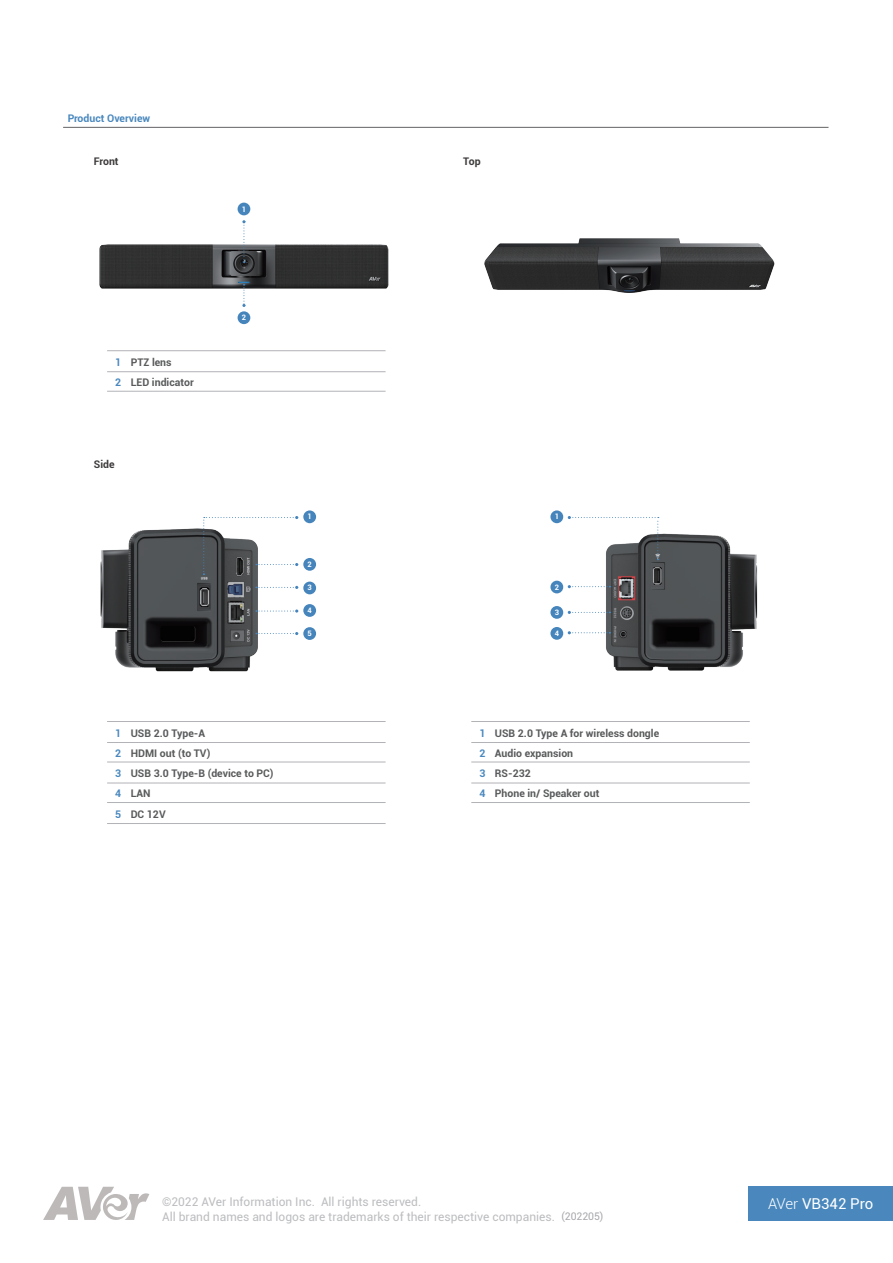
<style>
.page{position:relative;width:893px;height:1263px;background:#fff}
.page>*{position:absolute;margin:0;border:0;box-sizing:border-box;transform-origin:0 0}
.t1{font:15px "Roboto";color:#fff}
.t2{font:12px/15px "Roboto";color:#bcbdc0}
.t3{font:700 10.5px/20.2px "Roboto";color:#595a5b}
.t4{font:700 10.5px/20.2px "Roboto";color:#4585bc;text-align:justify}
.t5{font:700 10.5px "Roboto";color:#3d3a3a}
.t6{font:700 7.5px "Roboto";color:#fff}
.s1{font-size:10.5px;color:#a8a9ad}
.s2{font-weight:300}
</style>
<div class="page">
<svg style="left:43px;top:1187px;width:106px;height:33px"></svg>
<div style="left:748px;top:1186px;width:145px;height:34px;background:#4585bc"></div>
<img style="left:606px;top:533px;width:152px;height:138px">
<img style="left:100px;top:528px;width:158px;height:144px">
<img style="left:99px;top:244px;width:290px;height:45px">
<img style="left:484px;top:238px;width:291px;height:55px">
<hr style="left:63px;top:127px;width:765px;height:1px;background:#636366">
<hr style="left:107px;top:350px;width:279px;height:1px;background:#b2b3b7">
<hr style="left:107px;top:371px;width:279px;height:1px;background:#b2b3b7">
<hr style="left:107px;top:391px;width:279px;height:1px;background:#b2b3b7">
<hr style="left:107px;top:721px;width:279px;height:1px;background:#b2b3b7">
<hr style="left:107px;top:742px;width:279px;height:1px;background:#b2b3b7">
<hr style="left:107px;top:802px;width:279px;height:1px;background:#b2b3b7">
<hr style="left:107px;top:762px;width:279px;height:1px;background:#b2b3b7">
<hr style="left:107px;top:783px;width:279px;height:1px;background:#b2b3b7">
<hr style="left:107px;top:823px;width:279px;height:1px;background:#b2b3b7">
<hr style="left:471px;top:721px;width:279px;height:1px;background:#b2b3b7">
<hr style="left:471px;top:742px;width:279px;height:1px;background:#b2b3b7">
<hr style="left:471px;top:802px;width:279px;height:1px;background:#b2b3b7">
<hr style="left:471px;top:762px;width:279px;height:1px;background:#b2b3b7">
<hr style="left:471px;top:783px;width:279px;height:1px;background:#b2b3b7">
<svg style="left:242px;top:220px;width:3px;height:43px"></svg>
<svg style="left:242px;top:284px;width:3px;height:23px"></svg>
<div style="left:238px;top:203px;width:12px;height:12px;background:#4585bc;border-radius:50%"></div>
<div style="left:238px;top:311px;width:12px;height:13px;background:#4585bc;border-radius:50%"></div>
<div style="left:303px;top:510px;width:13px;height:13px;background:#4585bc;border-radius:50%"></div>
<div style="left:550px;top:510px;width:13px;height:13px;background:#4585bc;border-radius:50%"></div>
<div style="left:303px;top:558px;width:13px;height:13px;background:#4585bc;border-radius:50%"></div>
<svg style="left:203px;top:516px;width:95px;height:59px"></svg>
<svg style="left:568px;top:516px;width:91px;height:44px"></svg>
<svg style="left:255px;top:586px;width:43px;height:3px"></svg>
<svg style="left:255px;top:609px;width:43px;height:4px"></svg>
<svg style="left:255px;top:632px;width:43px;height:3px"></svg>
<svg style="left:568px;top:585px;width:43px;height:3px"></svg>
<svg style="left:568px;top:611px;width:43px;height:3px"></svg>
<svg style="left:568px;top:631px;width:43px;height:3px"></svg>
<div style="left:303px;top:582px;width:13px;height:12px;background:#4585bc;border-radius:50%"></div>
<div style="left:303px;top:604px;width:13px;height:13px;background:#4585bc;border-radius:50%"></div>
<div style="left:550px;top:581px;width:13px;height:12px;background:#4585bc;border-radius:50%"></div>
<div style="left:550px;top:606px;width:13px;height:13px;background:#4585bc;border-radius:50%"></div>
<div style="left:550px;top:627px;width:13px;height:13px;background:#4585bc;border-radius:50%"></div>
<div style="left:303px;top:627px;width:13px;height:13px;background:#4585bc;border-radius:50%"></div>
<p class="t4" style="left:67px;top:107px;width:84px">Product Overview</p>
<p class="t5" style="left:94px;top:154px;width:26px">Front</p>
<p class="t5" style="left:463px;top:154px;width:19px">Top</p>
<p class="t6" style="left:242px;top:204px;width:6px">1</p>
<p class="t4" style="left:115px;top:351px;width:8px">1<br>2</p>
<p class="t3" style="left:131px;top:351px;width:65px">PTZ lens<br>LED indicator</p>
<p class="t5" style="left:94px;top:456px;width:22px">Side</p>
<p class="t6" style="left:242px;top:312px;width:6px">2</p>
<p class="t6" style="left:308px;top:511px;width:6px">1</p>
<p class="t6" style="left:555px;top:511px;width:6px">1</p>
<p class="t6" style="left:308px;top:559px;width:6px">2</p>
<p class="t6" style="left:308px;top:582px;width:6px">3</p>
<p class="t6" style="left:308px;top:605px;width:6px">4</p>
<p class="t6" style="left:555px;top:582px;width:6px">2</p>
<p class="t6" style="left:555px;top:607px;width:6px">3</p>
<p class="t6" style="left:308px;top:628px;width:6px">5</p>
<p class="t6" style="left:555px;top:628px;width:6px">4</p>
<p class="t4" style="left:115px;top:722px;width:8px">1<br>2<br>3<br>4<br>5</p>
<p class="t3" style="left:131px;top:722px;width:144px">USB 2.0 Type-A<br>HDMI out (to TV)<br>USB 3.0 Type-B (device to PC)<br>LAN<br>DC 12V</p>
<p class="t4" style="left:480px;top:722px;width:8px">1<br>2<br>3<br>4</p>
<p class="t3" style="left:495px;top:722px;width:166px">USB 2.0 Type A for wireless dongle<br>Audio expansion<br>RS-232<br>Phone in/ Speaker out</p>
<p class="t2" style="left:162px;top:1193px;width:443px">©2022 AVer Information Inc. All rights reserved.<br>All brand names and logos are trademarks of their respective companies. <span class="s1">(202205)</span></p>
<h1 class="t1" style="left:768px;top:1193px;width:107px"><span class="s2">AVer</span> VB342 Pro</h1>
</div>
